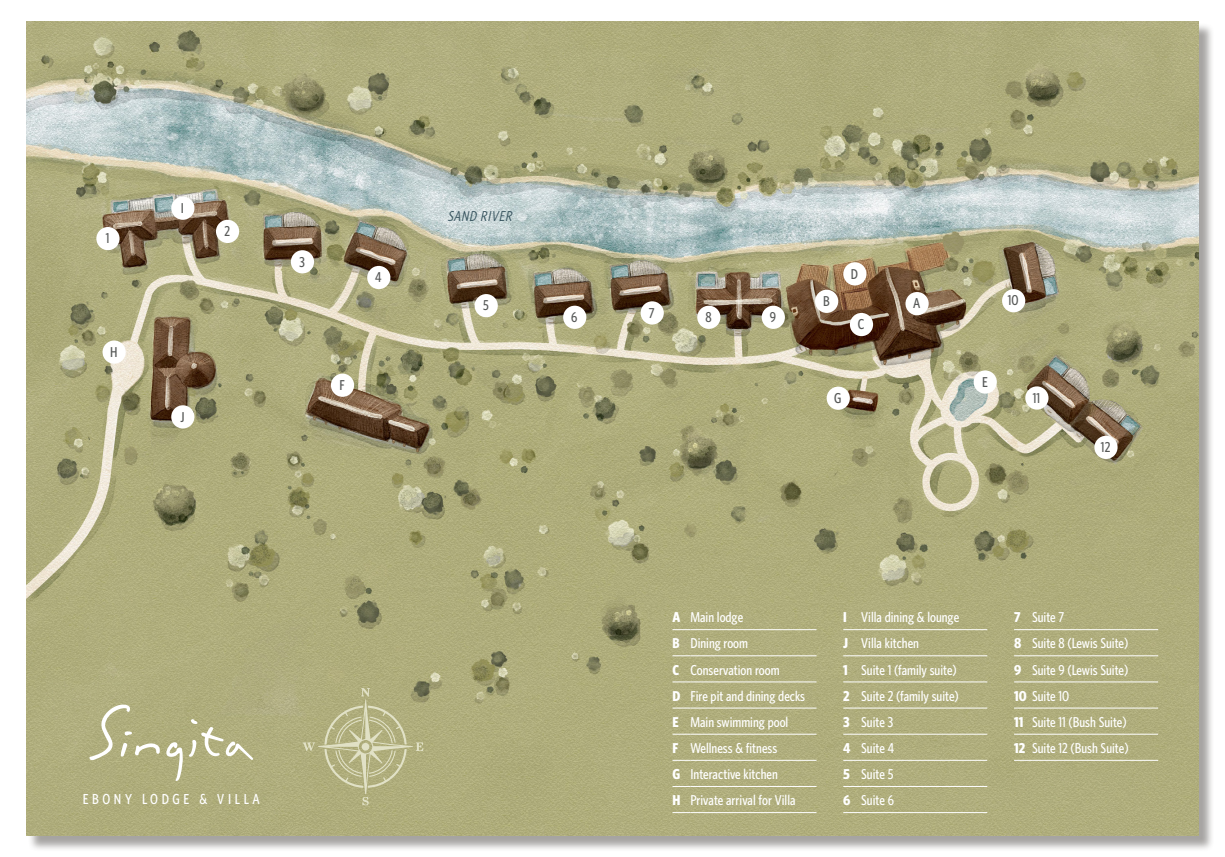
<style>
.page{position:relative;width:1225px;height:857px;background:#fff}
.page>*{position:absolute;margin:0;border:0;box-sizing:border-box;transform-origin:0 0}
.t1{font:500 14.55px "Whitney Condensed";letter-spacing:.25em;color:#fff}
.t2{font:500 14.4px/26.1px "Whitney Condensed";color:#fff}
.t3{font:500 14.4px "Whitney Condensed";color:#565857}
.t4{font:italic 14.4px "Whitney Condensed";color:#324f5a}
.s1{font-weight:700}
</style>
<div class="page">
<div style="left:28px;top:23px;width:1186px;height:828px;background:#4d4945;opacity:.5"></div>
<img style="left:27px;top:21px;width:1171px;height:814px">
<div style="left:905px;top:292px;width:23px;height:23px;background:#fff;border-radius:50%"></div>
<div style="left:815px;top:290px;width:23px;height:23px;background:#fff;border-radius:50%"></div>
<div style="left:850px;top:313px;width:23px;height:23px;background:#fff;border-radius:50%"></div>
<div style="left:843px;top:262px;width:23px;height:23px;background:#fff;border-radius:50%"></div>
<div style="left:96px;top:227px;width:24px;height:23px;background:#fff;border-radius:50%"></div>
<div style="left:216px;top:220px;width:23px;height:23px;background:#fff;border-radius:50%"></div>
<div style="left:291px;top:250px;width:23px;height:23px;background:#fff;border-radius:50%"></div>
<div style="left:367px;top:266px;width:23px;height:23px;background:#fff;border-radius:50%"></div>
<div style="left:331px;top:373px;width:23px;height:24px;background:#fff;border-radius:50%"></div>
<div style="left:474px;top:294px;width:24px;height:23px;background:#fff;border-radius:50%"></div>
<div style="left:563px;top:306px;width:23px;height:23px;background:#fff;border-radius:50%"></div>
<div style="left:640px;top:301px;width:24px;height:23px;background:#fff;border-radius:50%"></div>
<div style="left:697px;top:306px;width:23px;height:23px;background:#fff;border-radius:50%"></div>
<div style="left:761px;top:306px;width:24px;height:23px;background:#fff;border-radius:50%"></div>
<div style="left:1002px;top:289px;width:23px;height:23px;background:#fff;border-radius:50%"></div>
<div style="left:973px;top:370px;width:23px;height:23px;background:#fff;border-radius:50%"></div>
<div style="left:1025px;top:386px;width:23px;height:23px;background:#fff;border-radius:50%"></div>
<div style="left:1094px;top:436px;width:23px;height:23px;background:#fff;border-radius:50%"></div>
<div style="left:171px;top:405px;width:23px;height:23px;background:#fff;border-radius:50%"></div>
<div style="left:103px;top:340px;width:23px;height:24px;background:#fff;border-radius:50%"></div>
<div style="left:171px;top:196px;width:23px;height:24px;background:#fff;border-radius:50%"></div>
<div style="left:826px;top:386px;width:24px;height:24px;background:#fff;border-radius:50%"></div>
<svg style="left:672px;top:629px;width:18px;height:1px"></svg>
<hr style="left:690px;top:629px;width:126px;height:1px;background:#fff">
<svg style="left:672px;top:681px;width:18px;height:1px"></svg>
<hr style="left:690px;top:681px;width:126px;height:1px;background:#fff">
<svg style="left:672px;top:707px;width:18px;height:1px"></svg>
<hr style="left:690px;top:707px;width:126px;height:1px;background:#fff">
<svg style="left:672px;top:734px;width:18px;height:1px"></svg>
<hr style="left:690px;top:734px;width:126px;height:1px;background:#fff">
<svg style="left:672px;top:760px;width:18px;height:1px"></svg>
<hr style="left:690px;top:760px;width:126px;height:1px;background:#fff">
<svg style="left:672px;top:786px;width:18px;height:1px"></svg>
<hr style="left:690px;top:786px;width:126px;height:1px;background:#fff">
<svg style="left:672px;top:655px;width:18px;height:1px"></svg>
<hr style="left:690px;top:655px;width:126px;height:1px;background:#fff">
<svg style="left:672px;top:812px;width:18px;height:1px"></svg>
<hr style="left:690px;top:812px;width:126px;height:1px;background:#fff">
<svg style="left:843px;top:681px;width:18px;height:1px"></svg>
<hr style="left:861px;top:681px;width:126px;height:1px;background:#fff">
<svg style="left:843px;top:707px;width:18px;height:1px"></svg>
<hr style="left:861px;top:707px;width:126px;height:1px;background:#fff">
<svg style="left:843px;top:734px;width:18px;height:1px"></svg>
<hr style="left:861px;top:734px;width:126px;height:1px;background:#fff">
<svg style="left:843px;top:760px;width:18px;height:1px"></svg>
<hr style="left:861px;top:760px;width:126px;height:1px;background:#fff">
<svg style="left:843px;top:655px;width:18px;height:1px"></svg>
<hr style="left:861px;top:655px;width:126px;height:1px;background:#fff">
<svg style="left:843px;top:786px;width:18px;height:1px"></svg>
<hr style="left:861px;top:786px;width:126px;height:1px;background:#fff">
<svg style="left:843px;top:812px;width:18px;height:1px"></svg>
<hr style="left:861px;top:812px;width:126px;height:1px;background:#fff">
<svg style="left:843px;top:629px;width:18px;height:1px"></svg>
<hr style="left:861px;top:629px;width:126px;height:1px;background:#fff">
<svg style="left:1014px;top:629px;width:18px;height:1px"></svg>
<hr style="left:1032px;top:629px;width:126px;height:1px;background:#fff">
<svg style="left:1014px;top:655px;width:18px;height:1px"></svg>
<hr style="left:1032px;top:655px;width:126px;height:1px;background:#fff">
<svg style="left:1014px;top:707px;width:18px;height:1px"></svg>
<hr style="left:1032px;top:707px;width:126px;height:1px;background:#fff">
<svg style="left:1014px;top:734px;width:18px;height:1px"></svg>
<hr style="left:1032px;top:734px;width:126px;height:1px;background:#fff">
<svg style="left:1014px;top:760px;width:18px;height:1px"></svg>
<hr style="left:1032px;top:760px;width:126px;height:1px;background:#fff">
<svg style="left:1014px;top:681px;width:18px;height:1px"></svg>
<hr style="left:1032px;top:681px;width:126px;height:1px;background:#fff">
<svg style="left:89px;top:703px;width:165px;height:78px;background:#b6b488"></svg>
<svg style="left:302px;top:688px;width:121px;height:117px;background:#b5b385"></svg>
<div style="left:362px;top:742px;width:7px;height:8px;background:#e1e1c6;border-radius:50%"></div>
<p class="t3" style="left:106px;top:229px;width:5px">1</p>
<p class="t3" style="left:110px;top:343px;width:9px">H</p>
<p class="t3" style="left:181px;top:199px;width:5px">I</p>
<p class="t3" style="left:224px;top:222px;width:7px">2</p>
<p class="t3" style="left:180px;top:407px;width:6px">J</p>
<p class="t3" style="left:299px;top:253px;width:7px">3</p>
<p class="t3" style="left:375px;top:268px;width:8px">4</p>
<p class="t3" style="left:339px;top:376px;width:7px">F</p>
<p class="t1" style="left:83px;top:790px;width:178px">EBONY LODGE &amp; VILLA</p>
<p class="t4" style="left:447px;top:208px;width:69px">SAND RIVER</p>
<p class="t3" style="left:483px;top:296px;width:7px">5</p>
<p class="t3" style="left:571px;top:308px;width:8px">6</p>
<p class="t3" style="left:649px;top:304px;width:7px">7</p>
<p class="t3" style="left:705px;top:308px;width:8px">8</p>
<p class="t3" style="left:770px;top:308px;width:8px">9</p>
<p class="t3" style="left:851px;top:265px;width:9px">D</p>
<p class="t3" style="left:823px;top:292px;width:8px">B</p>
<p class="t3" style="left:913px;top:294px;width:9px">A</p>
<p class="t3" style="left:858px;top:315px;width:8px">C</p>
<p class="t3" style="left:834px;top:389px;width:9px">G</p>
<p class="t3" style="left:1008px;top:291px;width:12px">10</p>
<p class="t3" style="left:982px;top:373px;width:7px">E</p>
<p class="t3" style="left:1032px;top:389px;width:9px">11</p>
<p class="t3" style="left:1101px;top:438px;width:11px">12</p>
<p class="t2" style="left:672px;top:603px;width:134px"><span class="s1">A</span> Main lodge<br><span class="s1">B</span> Dining room<br><span class="s1">C</span> Conservation room<br><span class="s1">D</span> Fire pit and dining decks<br><span class="s1">E</span> Main swimming pool<br><span class="s1">F</span> Wellness &amp; fitness<br><span class="s1">G</span> Interactive kitchen<br><span class="s1">H</span> Private arrival for Villa</p>
<p class="t2" style="left:843px;top:603px;width:117px"><span class="s1">I</span> Villa dining &amp; lounge<br><span class="s1">J</span> Villa kitchen<br><span class="s1">1</span> Suite 1 (family suite)<br><span class="s1">2</span> Suite 2 (family suite)<br><span class="s1">3</span> Suite 3<br><span class="s1">4</span> Suite 4<br><span class="s1">5</span> Suite 5<br><span class="s1">6</span> Suite 6</p>
<p class="t2" style="left:1014px;top:603px;width:116px"><span class="s1">7</span> Suite 7<br><span class="s1">8</span> Suite 8 (Lewis Suite)<br><span class="s1">9</span> Suite 9 (Lewis Suite)<br><span class="s1">10</span> Suite 10<br><span class="s1">11</span> Suite 11 (Bush Suite)<br><span class="s1">12</span> Suite 12 (Bush Suite)</p>
</div>
